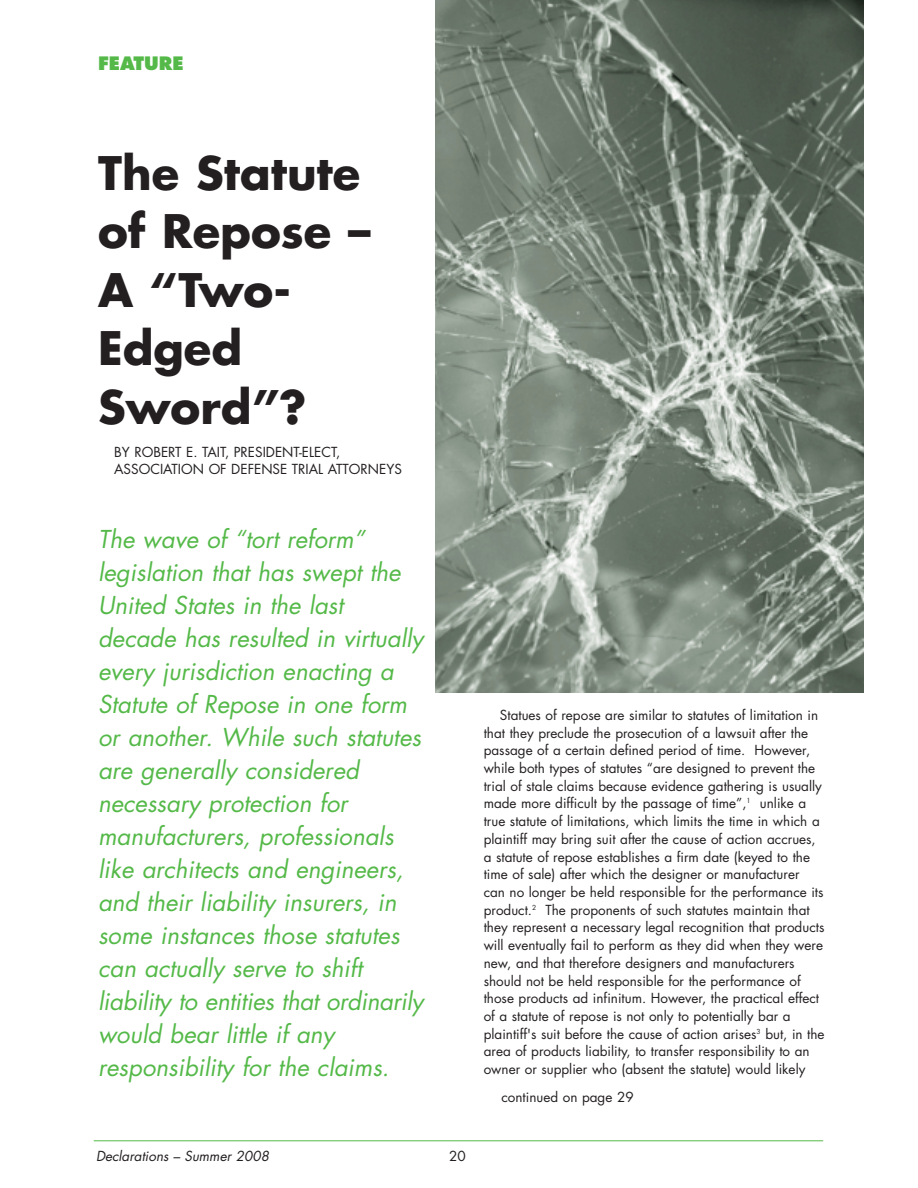
<style>
.page{position:relative;width:918px;height:1188px;background:#fff}
.page>*{position:absolute;margin:0;border:0;box-sizing:border-box;transform-origin:0 0}
.t1{font:700 45px/58.7px "Futura";color:#231f20}
.t2{font:italic 24px/33px "Futura";color:#54b948}
.t3{font:800 18px "Futura";color:#54b948}
.t4{font:13.5px/17.7px "Futura";color:#231f20}
.t5{font:italic 13.5px "Futura";color:#231f20}
</style>
<div class="page">
<hr style="left:94px;top:1140px;width:729px;height:1px;background:#54b948">
<img style="left:436px;top:0;width:428px;height:692px">
<h3 class="t3" style="left:98px;top:55px;width:87px">FEATURE</h3>
<h1 class="t1" style="left:98px;top:147px;width:274px">The Statute of Repose –<br>A “Two-<br>Edged<br>Sword”?</h1>
<p class="t4" style="left:114px;top:444px;width:289px">BY ROBERT E. TAIT, PRESIDENT-ELECT,<br>ASSOCIATION OF DEFENSE TRIAL ATTORNEYS</p>
<p class="t2" style="left:98px;top:524px;width:329px">The wave of “tort reform” legislation that has swept the<br>United States in the last decade has resulted in virtually every jurisdiction enacting a<br>Statute of Repose in one form or another. While such statutes are generally considered necessary protection for manufacturers, professionals like architects and engineers, and their liability insurers, in some instances those statutes can actually serve to shift liability to entities that ordinarily would bear little if any responsibility for the claims.</p>
<p class="t5" style="left:96px;top:1149px;width:177px">Declarations – Summer 2008</p>
<p class="t4" style="left:449px;top:1148px;width:18px">20</p>
<p class="t4" style="left:484px;top:707px;width:342px;text-indent:16px">Statues of repose are similar to statutes of limitation in that they preclude the prosecution of a lawsuit after the passage of a certain defined period of time. However, while both types of statutes “are designed to prevent the trial of stale claims because evidence gathering is usually made more difficult by the passage of time”,<sup>1</sup> unlike a true statute of limitations, which limits the time in which a plaintiff may bring suit after the cause of action accrues, a statute of repose establishes a firm date (keyed to the time of sale) after which the designer or manufacturer<br>can no longer be held responsible for the performance its product.<sup>2</sup> The proponents of such statutes maintain that they represent a necessary legal recognition that products will eventually fail to perform as they did when they were new, and that therefore designers and manufacturers should not be held responsible for the performance of those products ad infinitum. However, the practical effect of a statute of repose is not only to potentially bar a plaintiff's suit before the cause of action arises<sup>3</sup> but, in the area of products liability, to transfer responsibility to an owner or supplier who (absent the statute) would likely</p>
<p class="t4" style="left:501px;top:1089px;width:134px">continued on page 29</p>
</div>
